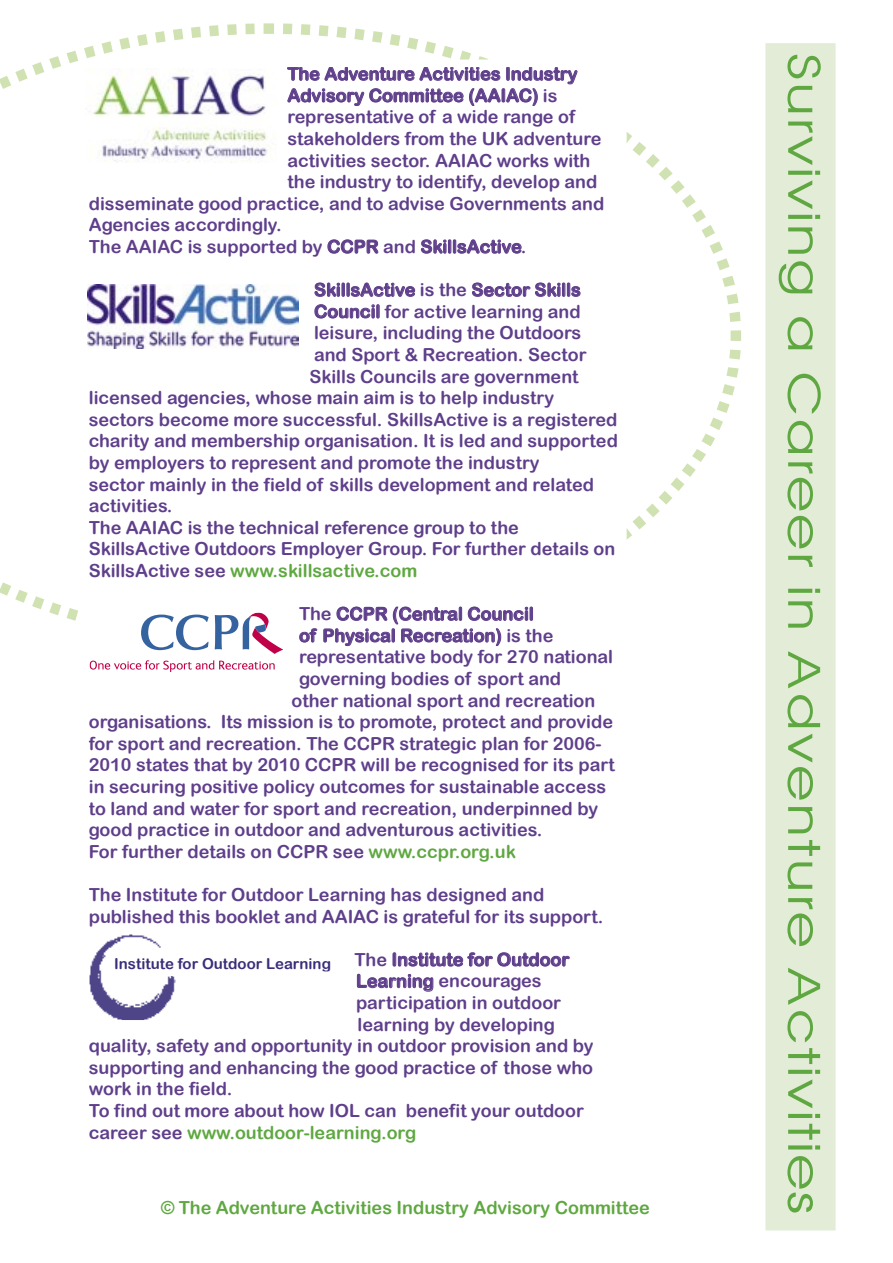
<style>
.page{position:relative;width:893px;height:1263px;background:#fff}
.page>*{position:absolute;margin:0;border:0;box-sizing:border-box;transform-origin:0 0}
.t1{font:45px "Avant Garde";color:#5fa841;scale:1.3 1}
.body{font:18px/21.6px "Arial Rounded MT Bold";color:#5f3f8b}
.body-2{font:18px "Arial Rounded MT Bold";color:#5fa841}
.body-3{font:15px "Arial Rounded MT Bold";color:#392e7a}
.s1{color:#5fa841}
</style>
<div class="page">
<svg style="left:0;top:23px;width:741px;height:598px"></svg>
<div style="left:85px;top:63px;width:538px;height:1112px;background:#fff"></div>
<svg style="left:287px;top:69px;width:291px;height:37px"></svg>
<svg style="left:327px;top:239px;width:52px;height:15px"></svg>
<svg style="left:421px;top:239px;width:101px;height:15px"></svg>
<svg style="left:314px;top:282px;width:101px;height:15px"></svg>
<svg style="left:472px;top:282px;width:109px;height:15px"></svg>
<svg style="left:314px;top:304px;width:66px;height:15px"></svg>
<svg style="left:299px;top:606px;width:234px;height:40px"></svg>
<svg style="left:392px;top:952px;width:178px;height:15px"></svg>
<svg style="left:356px;top:973px;width:78px;height:19px"></svg>
<img style="left:85px;top:68px;width:182px;height:95px">
<svg style="left:89px;top:934px;width:87px;height:86px"></svg>
<div style="left:112px;top:956px;width:224px;height:18px;background:#fff"></div>
<div style="left:770px;top:48px;width:61px;height:1178px;background:#e3ecd7"></div>
<div style="left:765px;top:43px;width:71px;height:1187px;border:9px solid #e3ecd7"></div>
<svg style="left:83px;top:606px;width:200px;height:66px"></svg>
<img style="left:87px;top:285px;width:212px;height:64px">
<p class="body" style="left:287px;top:63px;width:292px">The Adventure Activities Industry</p>
<p class="body" style="left:287px;top:84px;width:272px">Advisory Committee (AAIAC) is</p>
<p class="body" style="left:287px;top:106px;width:289px">representative of a wide range of</p>
<p class="body" style="left:287px;top:128px;width:316px">stakeholders from the UK adventure</p>
<p class="body" style="left:287px;top:149px;width:305px">activities sector. AAIAC works with</p>
<p class="body" style="left:287px;top:171px;width:311px">the industry to identify, develop and</p>
<p class="body" style="left:89px;top:192px;width:517px">disseminate good practice, and to advise Governments and</p>
<p class="body" style="left:89px;top:214px;width:194px">Agencies accordingly.</p>
<p class="body" style="left:89px;top:236px;width:439px">The AAIAC is supported by CCPR and SkillsActive.</p>
<p class="body" style="left:314px;top:279px;width:268px">SkillsActive is the Sector Skills</p>
<p class="body" style="left:314px;top:300px;width:268px">Council for active learning and</p>
<p class="body" style="left:314px;top:322px;width:269px">leisure, including the Outdoors</p>
<p class="body" style="left:314px;top:344px;width:274px">and Sport &amp; Recreation. Sector</p>
<p class="body" style="left:310px;top:365px;width:271px">Skills Councils are government</p>
<p class="body" style="left:89px;top:387px;width:467px">licensed agencies, whose main aim is to help industry</p>
<p class="body" style="left:89px;top:408px;width:530px">sectors become more successful. SkillsActive is a registered</p>
<p class="body" style="left:89px;top:430px;width:531px">charity and membership organisation. It is led and supported</p>
<p class="body" style="left:89px;top:452px;width:452px">by employers to represent and promote the industry</p>
<p class="body" style="left:89px;top:473px;width:507px">sector mainly in the field of skills development and related</p>
<p class="body" style="left:89px;top:495px;width:85px">activities.</p>
<p class="body" style="left:89px;top:516px;width:528px">The AAIAC is the technical reference group to the<br>SkillsActive Outdoors Employer Group. For further details on<br>SkillsActive see <span class="s1">www.skillsactive.com</span></p>
<p class="body" style="left:299px;top:603px;width:236px">The CCPR (Central Council</p>
<p class="body" style="left:299px;top:624px;width:256px">of Physical Recreation) is the</p>
<p class="body" style="left:299px;top:646px;width:316px">representative body for 270 national</p>
<p class="body" style="left:299px;top:668px;width:264px">governing bodies of sport and</p>
<p class="body" style="left:292px;top:689px;width:305px">other national sport and recreation</p>
<p class="body" style="left:89px;top:711px;width:526px">organisations. Its mission is to promote, protect and provide</p>
<p class="body" style="left:89px;top:732px;width:514px">for sport and recreation. The CCPR strategic plan for 2006-</p>
<p class="body" style="left:89px;top:754px;width:528px">2010 states that by 2010 CCPR will be recognised for its part</p>
<p class="body" style="left:89px;top:776px;width:519px">in securing positive policy outcomes for sustainable access</p>
<p class="body" style="left:89px;top:797px;width:511px">to land and water for sport and recreation, underpinned by</p>
<p class="body" style="left:89px;top:819px;width:455px">good practice in outdoor and adventurous activities.</p>
<p class="body" style="left:89px;top:840px;width:429px">For further details on CCPR see <span class="s1">www.ccpr.org.uk</span></p>
<p class="body" style="left:89px;top:884px;width:516px">The Institute for Outdoor Learning has designed and published this booklet and AAIAC is grateful for its support.</p>
<p class="body" style="left:355px;top:948px;width:216px">The Institute for Outdoor</p>
<p class="body" style="left:356px;top:970px;width:187px">Learning encourages</p>
<p class="body" style="left:356px;top:992px;width:207px">participation in outdoor</p>
<p class="body" style="left:358px;top:1013px;width:199px">learning by developing</p>
<p class="body" style="left:89px;top:1035px;width:506px">quality, safety and opportunity in outdoor provision and by</p>
<p class="body" style="left:89px;top:1056px;width:506px">supporting and enhancing the good practice of those who</p>
<p class="body" style="left:89px;top:1078px;width:145px">work in the field.</p>
<p class="body" style="left:89px;top:1100px;width:497px">To find out more about how IOL can benefit your outdoor career see <span class="s1">www.outdoor-learning.org</span></p>
<p class="body-3" style="left:114px;top:955px;width:218px">Institute for Outdoor Learning</p>
<p class="body-2" style="left:161px;top:1197px;width:490px">© The Adventure Activities Industry Advisory Committee</p>
<p class="t1" style="left:831px;top:52px;width:895px;rotate:90deg">Surviving a Career in Adventure Activities</p>
</div>
